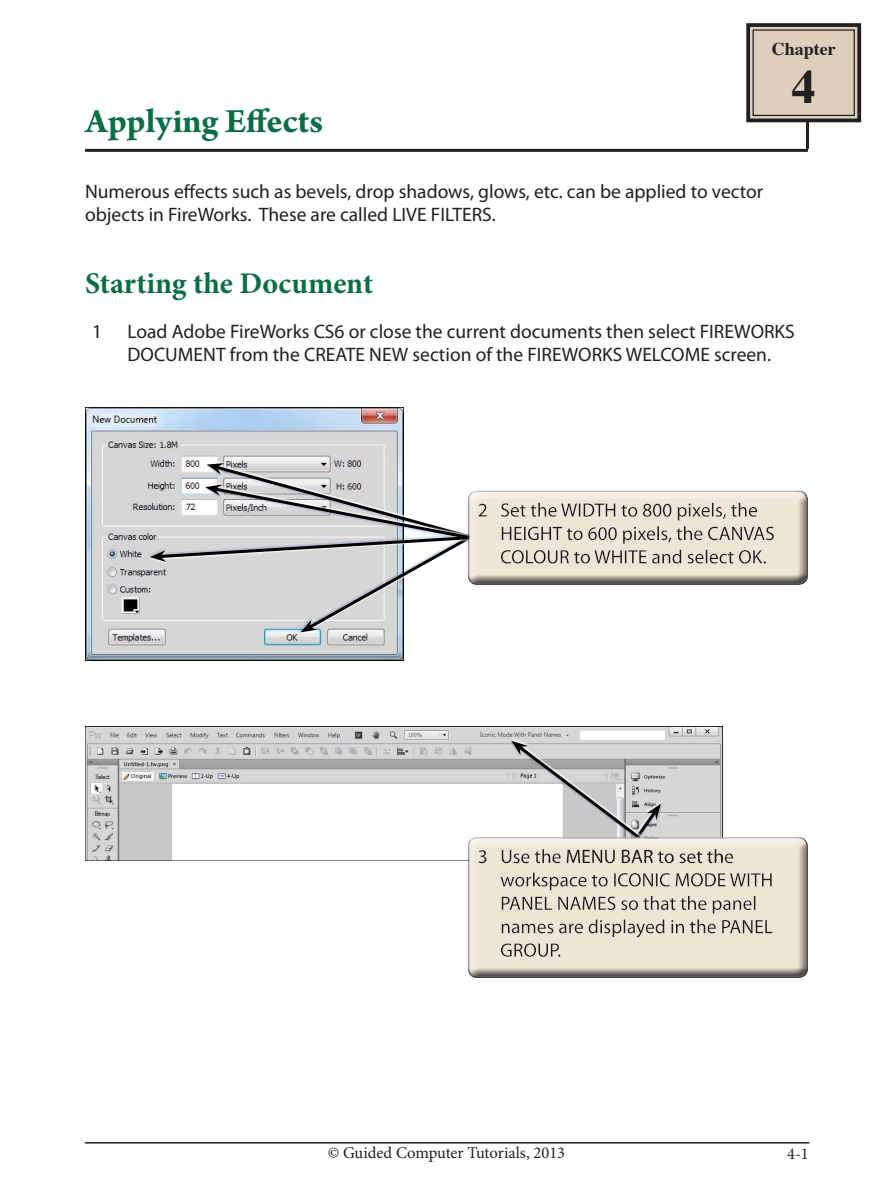
<style>
.page{position:relative;width:893px;height:1191px;background:#fff}
.page>*{position:absolute;margin:0;border:0;box-sizing:border-box;transform-origin:0 0}
.Index_section{font:700 48.3px "Times";color:#231f20}
.Chapter_Title{font:700 36px "Arno Pro";color:#0a6e45}
.Sub-Head{font:700 30px "Minion Pro";color:#0a6e45}
.Body{font:19.5px/23.4px "Myriad Pro";color:#231f20}
.Paragraph{font:19.5px/23.4px "Myriad Pro";color:#231f20}
.Index_section-2{font:700 18px "Times";color:#231f20}
.Body-2{font:16.5px "Minion Pro";color:#231f20}
</style>
<div class="page">
<hr style="left:85px;top:1142px;width:724px;height:1px;background:#231f20">
<hr style="left:85px;top:149px;width:723px;height:3px;background:#231f20">
<hr style="left:806px;top:121px;width:3px;height:28px;background:#231f20">
<svg style="left:746px;top:23px;width:116px;height:100px;background:#c2b6a6"></svg>
<div style="left:752px;top:29px;width:103px;height:87px;border:1px solid #231f20"></div>
<img style="left:85px;top:408px;width:319px;height:252px">
<div style="left:205px;top:461px;width:267px;height:77px;background:#fff;opacity:.94"></div>
<div style="left:298px;top:534px;width:174px;height:100px;background:#1a4eab;opacity:.18"></div>
<img style="left:85px;top:726px;width:638px;height:134px">
<div style="left:635px;top:801px;width:28px;height:35px;background:#d7d7d7"></div>
<div style="left:635px;top:802px;width:28px;height:37px;background:#1a4eab;opacity:.18"></div>
<div style="left:509px;top:739px;width:132px;height:101px;background:#1a4eab;opacity:.18"></div>
<svg style="left:511px;top:741px;width:150px;height:95px"></svg>
<div style="left:468px;top:838px;width:340px;height:141px;background:#231f20;opacity:.75"></div>
<svg style="left:150px;top:463px;width:322px;height:169px"></svg>
<div style="left:468px;top:491px;width:340px;height:95px;background:#231f20;opacity:.75"></div>
<p class="Chapter_Title" style="left:85px;top:100px;width:240px">Applying Effects</p>
<p class="Index_section-2" style="left:772px;top:31px;width:65px">Chapter</p>
<p class="Index_section" style="left:792px;top:40px;width:26px">4</p>
<p class="Paragraph" style="left:85px;top:179px;width:680px">Numerous effects such as bevels, drop shadows, glows, etc. can be applied to vector objects in FireWorks. These are called LIVE FILTERS.</p>
<p class="Sub-Head" style="left:85px;top:263px;width:290px">Starting the Document</p>
<p class="Body" style="left:92px;top:319px;width:12px">1</p>
<p class="Body" style="left:128px;top:319px;width:669px">Load Adobe FireWorks CS6 or close the current documents then select FIREWORKS<br>DOCUMENT from the CREATE NEW section of the FIREWORKS WELCOME screen.</p>
<p class="Body-2" style="left:328px;top:1141px;width:239px">© Guided Computer Tutorials, 2013</p>
<p class="Body-2" style="left:787px;top:1142px;width:23px">4-1</p>
</div>
